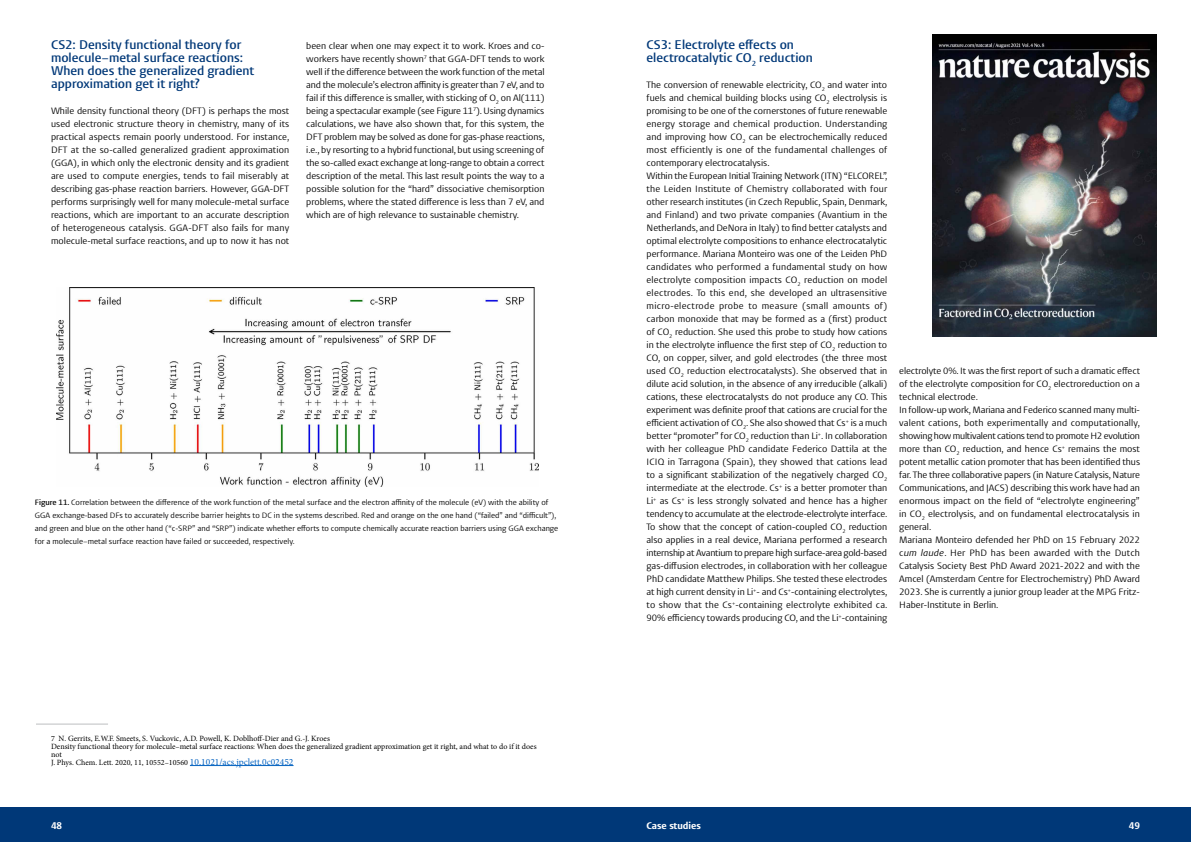
<style>
.page{position:relative;width:1191px;height:842px;background:#fff}
.page>*{position:absolute;margin:0;border:0;box-sizing:border-box;transform-origin:0 0}
.t1{font:600 13px/13px "Vestula Pro";color:#003878}
.t2{font:700 10px "Vestula Pro";color:#fff}
.t3{font:9.5px/13px "Vestula Pro";color:#000;text-align:justify}
.t4{font:8px/13px "Vestula Pro";color:#000}
.t5{font:8px/8px "Minion Pro";color:#000}
.s1{font-weight:600}
.s2{font-size:9.5px;color:#0563c1}
.s3{font-style:italic}
</style>
<div class="page">
<hr style="left:36px;top:724px;width:72px;height:1px;background:#bcbec0">
<hr style="left:190px;top:765px;width:103px;height:1px;background:#0563c1">
<img style="left:57px;top:287px;width:482px;height:199px">
<img style="left:932px;top:35px;width:224px;height:302px">
<div style="left:587px;top:807px;width:604px;height:35px;background:#003878"></div>
<div style="left:0;top:807px;width:604px;height:35px;background:#003878"></div>
<h1 class="t1" style="left:51px;top:38px;width:205px">CS2: Density functional theory for molecule−metal surface reactions:<br>When does the generalized gradient approximation get it right?</h1>
<p class="t3" style="left:51px;top:104px;width:240px">While density functional theory (DFT) is perhaps the most used electronic structure theory in chemistry, many of its practical aspects remain poorly understood. For instance, DFT at the so-called generalized gradient approximation (GGA), in which only the electronic density and its gradient are used to compute energies, tends to fail miserably at describing gas-phase reaction barriers. However, GGA-DFT performs surprisingly well for many molecule-metal surface reactions, which are important to an accurate description of heterogeneous catalysis. GGA-DFT also fails for many molecule-metal surface reactions, and up to now it has not</p>
<p class="t3" style="left:306px;top:39px;width:240px">been clear when one may expect it to work. Kroes and co&shy;workers have recently shown<sup>7</sup> that GGA-DFT tends to work well if the difference between the work function of the metal and the molecule’s electron affinity is greater than 7 eV, and to fail if this difference is smaller, with sticking of O<sub>2</sub> on Al(111) being a spectacular example (see Figure 11<sup>7</sup>). Using dynamics calculations, we have also shown that, for this system, the DFT problem may be solved as done for gas-phase reactions, i.e., by resorting to a hybrid functional, but using screening of the so-called exact exchange at long-range to obtain a correct description of the metal. This last result points the way to a possible solution for the “hard” dissociative chemisorption problems, where the stated difference is less than 7 eV, and which are of high relevance to sustainable chemistry.</p>
<p class="t4" style="left:35px;top:495px;width:525px"><span class="s1">Figure 11.</span> Correlation between the difference of the work function of the metal surface and the electron affinity of the molecule (eV) with the ability of GGA exchange-based DFs to accurately describe barrier heights to DC in the systems described. Red and orange on the one hand (“failed” and “difficult”), and green and blue on the other hand (“c-SRP” and “SRP”) indicate whether efforts to compute chemically accurate reaction barriers using GGA exchange for a molecule−metal surface reaction have failed or succeeded, respectively.</p>
<p class="t5" style="left:51px;top:734px;width:487px">7 N. Gerrits, E.W.F. Smeets, S. Vuckovic, A.D. Powell, K. Doblhoff-Dier and G.-J. Kroes<br>Density functional theory for molecule–metal surface reactions: When does the generalized gradient approximation get it right, and what to do if it does not<br>J. Phys. Chem. Lett. 2020, 11, 10552–10560 <span class="s2">10.1021/acs.jpclett.0c02452</span></p>
<h1 class="t1" style="left:646px;top:38px;width:168px">CS3: Electrolyte effects on electrocatalytic CO<sub>2</sub> reduction</h1>
<p class="t3" style="left:646px;top:78px;width:242px;text-align:left">The conversion of renewable electricity, CO<sub>2</sub> and water into fuels and chemical building blocks using CO<sub>2</sub> electrolysis is promising to be one of the cornerstones of future renewable energy storage and chemical production. Understanding and improving how CO<sub>2</sub> can be electrochemically reduced most efficiently is one of the fundamental challenges of contemporary electrocatalysis.<br>Within the European Initial Training Network (ITN) “ELCOREL”, the Leiden Institute of Chemistry collaborated with four other research institutes (in Czech Republic, Spain, Denmark, and Finland) and two private companies (Avantium in the Netherlands, and DeNora in Italy) to find better catalysts and optimal electrolyte compositions to enhance electrocatalytic performance. Mariana Monteiro was one of the Leiden PhD candidates who performed a fundamental study on how electrolyte composition impacts CO<sub>2</sub> reduction on model electrodes. To this end, she developed an ultrasensitive micro-electrode probe to measure (small amounts of) carbon monoxide that may be formed as a (first) product of CO<sub>2</sub> reduction. She used this probe to study how cations in the electrolyte influence the first step of CO<sub>2</sub> reduction to CO, on copper, silver, and gold electrodes (the three most used CO<sub>2</sub> reduction electrocatalysts). She observed that in dilute acid solution, in the absence of any irreducible (alkali) cations, these electrocatalysts do not produce any CO. This experiment was definite proof that cations are crucial for the efficient activation of CO<sub>2</sub>. She also showed that Cs<sup>+</sup> is a much better “promoter” for CO<sub>2</sub> reduction than Li<sup>+</sup>. In collaboration with her colleague PhD candidate Federico Dattila at the ICIQ in Tarragona (Spain), they showed that cations lead to a significant stabilization of the negatively charged CO<sub>2 </sub>intermediate at the electrode. Cs<sup>+</sup> is a better promoter than Li<sup>+</sup> as Cs<sup>+</sup> is less strongly solvated and hence has a higher tendency to accumulate at the electrode-electrolyte interface.<br>To show that the concept of cation-coupled CO<sub>2</sub> reduction also applies in a real device, Mariana performed a research internship at Avantium to prepare high surface-area gold-based gas-diffusion electrodes, in collaboration with her colleague PhD candidate Matthew Philips. She tested these electrodes at high current density in Li<sup>+</sup>- and Cs<sup>+</sup>-containing electrolytes, to show that the Cs<sup>+</sup>-containing electrolyte exhibited ca.<br>90% efficiency towards producing CO, and the Li<sup>+</sup>-containing</p>
<p class="t3" style="left:899px;top:364px;width:242px;text-align:left">electrolyte 0%. It was the first report of such a dramatic effect of the electrolyte composition for CO<sub>2</sub> electroreduction on a technical electrode.<br>In follow-up work, Mariana and Federico scanned many multi&shy;valent cations, both experimentally and computationally, showing how multivalent cations tend to promote H2 evolution more than CO<sub>2</sub> reduction, and hence Cs<sup>+</sup> remains the most potent metallic cation promoter that has been identified thus far. The three collaborative papers (in Nature Catalysis, Nature Communications, and JACS) describing this work have had an enormous impact on the field of “electrolyte engineering” in CO<sub>2</sub> electrolysis, and on fundamental electrocatalysis in general.<br>Mariana Monteiro defended her PhD on 15 February 2022 c<span class="s3">um laude</span>. Her PhD has been awarded with the Dutch Catalysis Society Best PhD Award 2021-2022 and with the Amcel (Amsterdam Centre for Electrochemistry) PhD Award 2023. She is currently a junior group leader at the MPG Fritz-Haber-Institute in Berlin.</p>
<p class="t2" style="left:51px;top:819px;width:13px">48</p>
<p class="t2" style="left:646px;top:819px;width:56px">Case studies</p>
<p class="t2" style="left:1128px;top:819px;width:13px">49</p>
</div>
